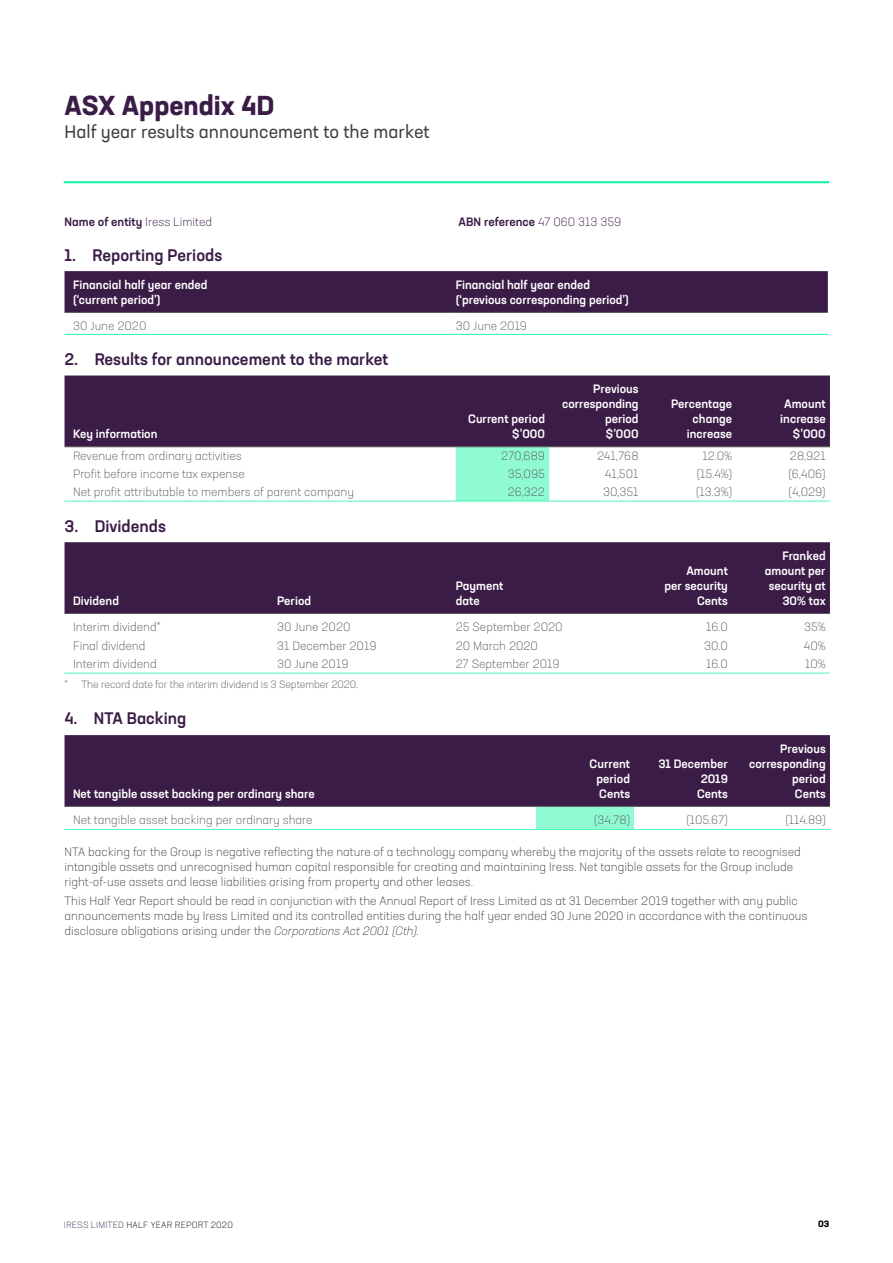
<style>
.page{position:relative;width:893px;height:1263px;background:#fff}
.page>*{position:absolute;margin:0;border:0;box-sizing:border-box;transform-origin:0 0}
.t1{font:700 27px "Neusa Next Std";color:#3a1c46}
.t2{font:18px "Neusa Next Std";color:#414042}
.t3{font:500 16.5px "Neusa Next Std";color:#3a1c46}
.t4{font:300 12px/15px "Neusa Next Std";color:#414042}
.t5{font:300 12px "Neusa Next Std";color:#58595b}
.t6{font:500 12px/15px "Neusa Next Std";color:#fff;text-align:right}
.t7{font:500 12px "Neusa Next Std";color:#3a1c46}
.t8{font:300 10.5px "Neusa Next Std";letter-spacing:-.01em;color:#58595b}
.t9{font:300 9px "Neusa Next Std";letter-spacing:.02em;color:#000}
.t10{font:700 9px "Neusa Next Std";color:#000}
.s1{font-weight:300}
.s2{font-style:italic}
.s3{color:#3a1c46}
</style>
<div class="page">
<div style="left:65px;top:271px;width:763px;height:41px;background:#3a1c46"></div>
<hr style="left:65px;top:334px;width:391px;height:1px;background:#21f5a8">
<hr style="left:456px;top:334px;width:372px;height:1px;background:#21f5a8">
<hr style="left:65px;top:312px;width:391px;height:1px;background:#58595b">
<hr style="left:456px;top:312px;width:372px;height:1px;background:#58595b">
<div style="left:65px;top:375px;width:765px;height:71px;background:#3a1c46"></div>
<div style="left:456px;top:447px;width:93px;height:54px;background:#90fad3"></div>
<hr style="left:65px;top:501px;width:391px;height:1px;background:#4ef7b9">
<hr style="left:456px;top:501px;width:93px;height:1px;background:#4ef7b9">
<hr style="left:549px;top:501px;width:94px;height:1px;background:#4ef7b9">
<hr style="left:643px;top:501px;width:93px;height:1px;background:#4ef7b9">
<hr style="left:736px;top:501px;width:94px;height:1px;background:#4ef7b9">
<hr style="left:65px;top:446px;width:391px;height:1px;background:#58595b">
<hr style="left:456px;top:446px;width:93px;height:1px;background:#58595b">
<hr style="left:549px;top:446px;width:94px;height:1px;background:#58595b">
<hr style="left:643px;top:446px;width:93px;height:1px;background:#58595b">
<hr style="left:736px;top:446px;width:94px;height:1px;background:#58595b">
<div style="left:65px;top:542px;width:765px;height:71px;background:#3a1c46"></div>
<hr style="left:65px;top:673px;width:212px;height:1px;background:#4ef7b9">
<hr style="left:277px;top:673px;width:179px;height:1px;background:#4ef7b9">
<hr style="left:456px;top:673px;width:178px;height:1px;background:#4ef7b9">
<hr style="left:634px;top:673px;width:98px;height:1px;background:#4ef7b9">
<hr style="left:732px;top:673px;width:98px;height:1px;background:#4ef7b9">
<hr style="left:65px;top:613px;width:212px;height:1px;background:#58595b">
<hr style="left:277px;top:613px;width:179px;height:1px;background:#58595b">
<hr style="left:456px;top:613px;width:178px;height:1px;background:#58595b">
<hr style="left:634px;top:613px;width:98px;height:1px;background:#58595b">
<hr style="left:732px;top:613px;width:98px;height:1px;background:#58595b">
<div style="left:65px;top:735px;width:765px;height:71px;background:#3a1c46"></div>
<div style="left:536px;top:806px;width:98px;height:23px;background:#90fad3"></div>
<hr style="left:65px;top:829px;width:471px;height:1px;background:#4ef7b9">
<hr style="left:536px;top:829px;width:98px;height:1px;background:#4ef7b9">
<hr style="left:634px;top:829px;width:98px;height:1px;background:#4ef7b9">
<hr style="left:732px;top:829px;width:98px;height:1px;background:#4ef7b9">
<hr style="left:65px;top:806px;width:471px;height:1px;background:#58595b">
<hr style="left:536px;top:806px;width:98px;height:1px;background:#58595b">
<hr style="left:634px;top:806px;width:98px;height:1px;background:#58595b">
<hr style="left:732px;top:806px;width:98px;height:1px;background:#58595b">
<hr style="left:64px;top:181px;width:765px;height:2px;background:#21f5a8">
<h1 class="t1" style="left:65px;top:88px;width:211px">ASX Appendix 4D</h1>
<h2 class="t2" style="left:65px;top:120px;width:367px">Half year results announcement to the market</h2>
<p class="t7" style="left:65px;top:214px;width:149px">Name of entity <span class="s1">Iress Limited</span></p>
<p class="t7" style="left:459px;top:214px;width:164px">ABN reference <span class="s1">47 060 313 359</span></p>
<h3 class="t3" style="left:65px;top:244px;width:159px">1. Reporting Periods</h3>
<p class="t6" style="left:73px;top:277px;width:136px;text-align:left">Financial half year ended (‘current period’)</p>
<p class="t6" style="left:456px;top:277px;width:175px;text-align:left">Financial half year ended (‘previous corresponding period’)</p>
<p class="t5" style="left:73px;top:319px;width:75px">30 June 2020</p>
<p class="t5" style="left:456px;top:319px;width:73px">30 June 2019</p>
<h3 class="t3" style="left:65px;top:349px;width:325px">2. Results for announcement to the market</h3>
<p class="t6" style="left:73px;top:426px;width:86px">Key information</p>
<p class="t6" style="left:468px;top:411px;width:78px">Current period $’000</p>
<p class="t6" style="left:562px;top:381px;width:78px">Previous corresponding period<br>$’000</p>
<p class="t6" style="left:671px;top:396px;width:63px">Percentage change increase</p>
<p class="t6" style="left:780px;top:396px;width:47px">Amount increase $’000</p>
<p class="t5" style="left:73px;top:449px;width:170px">Revenue from ordinary activities</p>
<p class="t5" style="left:501px;top:449px;width:45px">270,689</p>
<p class="t5" style="left:597px;top:449px;width:43px">241,768</p>
<p class="t5" style="left:702px;top:449px;width:31px">12.0%</p>
<p class="t5" style="left:790px;top:449px;width:37px">28,921</p>
<p class="t5" style="left:73px;top:466px;width:173px">Profit before income tax expense</p>
<p class="t5" style="left:508px;top:466px;width:39px">35,095</p>
<p class="t5" style="left:605px;top:466px;width:35px">41,501</p>
<p class="t5" style="left:697px;top:466px;width:37px">(15.4%)</p>
<p class="t5" style="left:788px;top:466px;width:39px">(6,406)</p>
<p class="t5" style="left:73px;top:484px;width:283px">Net profit attributable to members of parent company</p>
<p class="t5" style="left:508px;top:484px;width:39px">26,322</p>
<p class="t5" style="left:603px;top:484px;width:37px">30,351</p>
<p class="t5" style="left:696px;top:484px;width:37px">(13.3%)</p>
<p class="t5" style="left:789px;top:484px;width:39px">(4,029)</p>
<h3 class="t3" style="left:65px;top:516px;width:103px">3. Dividends</h3>
<p class="t6" style="left:73px;top:593px;width:47px">Dividend</p>
<p class="t6" style="left:277px;top:593px;width:36px">Period</p>
<p class="t6" style="left:456px;top:578px;width:49px;text-align:left">Payment date</p>
<p class="t6" style="left:664px;top:563px;width:65px">Amount<br>per security<br>Cents</p>
<p class="t6" style="left:765px;top:548px;width:62px">Franked amount per security at<br>30% tax</p>
<p class="t5" style="left:73px;top:620px;width:89px">Interim dividend*</p>
<p class="t5" style="left:277px;top:620px;width:75px">30 June 2020</p>
<p class="t5" style="left:456px;top:620px;width:108px">25 September 2020</p>
<p class="t5" style="left:706px;top:620px;width:23px">16.0</p>
<p class="t5" style="left:804px;top:620px;width:23px">35%</p>
<p class="t5" style="left:73px;top:638px;width:74px">Final dividend</p>
<p class="t5" style="left:277px;top:638px;width:101px">31 December 2019</p>
<p class="t5" style="left:456px;top:638px;width:84px">20 March 2020</p>
<p class="t5" style="left:704px;top:638px;width:25px">30.0</p>
<p class="t5" style="left:804px;top:638px;width:23px">40%</p>
<p class="t5" style="left:73px;top:656px;width:85px">Interim dividend</p>
<p class="t5" style="left:277px;top:656px;width:73px">30 June 2019</p>
<p class="t5" style="left:456px;top:656px;width:105px">27 September 2019</p>
<p class="t5" style="left:706px;top:656px;width:23px">16.0</p>
<p class="t5" style="left:805px;top:656px;width:22px">10%</p>
<p class="t8" style="left:65px;top:678px;width:295px">* The record date for the interim dividend is 3 September 2020.</p>
<h3 class="t3" style="left:65px;top:708px;width:123px">4. NTA Backing</h3>
<p class="t6" style="left:73px;top:786px;width:243px">Net tangible asset backing per ordinary share</p>
<p class="t6" style="left:596px;top:756px;width:35px;text-align:justify;text-indent:-7px">Current period Cents</p>
<p class="t6" style="left:658px;top:756px;width:71px">31 December<br>2019<br>Cents</p>
<p class="t6" style="left:749px;top:741px;width:78px">Previous corresponding period<br>Cents</p>
<p class="t5" style="left:73px;top:812px;width:241px">Net tangible asset backing per ordinary share</p>
<p class="t5" style="left:594px;top:812px;width:37px">(34.78)</p>
<p class="t5" style="left:686px;top:812px;width:43px">(105.67)</p>
<p class="t5" style="left:785px;top:812px;width:42px">(114.89)</p>
<p class="t4" style="left:65px;top:844px;width:738px">NTA backing for the Group is negative reflecting the nature of a technology company whereby the majority of the assets relate to recognised intangible assets and unrecognised human capital responsible for creating and maintaining Iress. Net tangible assets for the Group include right-of-use assets and lease liabilities arising from property and other leases.</p>
<p class="t4" style="left:65px;top:893px;width:744px">This Half Year Report should be read in conjunction with the Annual Report of Iress Limited as at 31 December 2019 together with any public announcements made by Iress Limited and its controlled entities during the half year ended 30 June 2020 in accordance with the continuous disclosure obligations arising under the <span class="s2">Corporations Act 2001 (Cth).</span></p>
<p class="t9" style="left:64px;top:1219px;width:171px"><span class="s3">IRESS LIMITED</span> HALF YEAR REPORT 2020</p>
<p class="t10" style="left:818px;top:1218px;width:13px">03</p>
</div>
